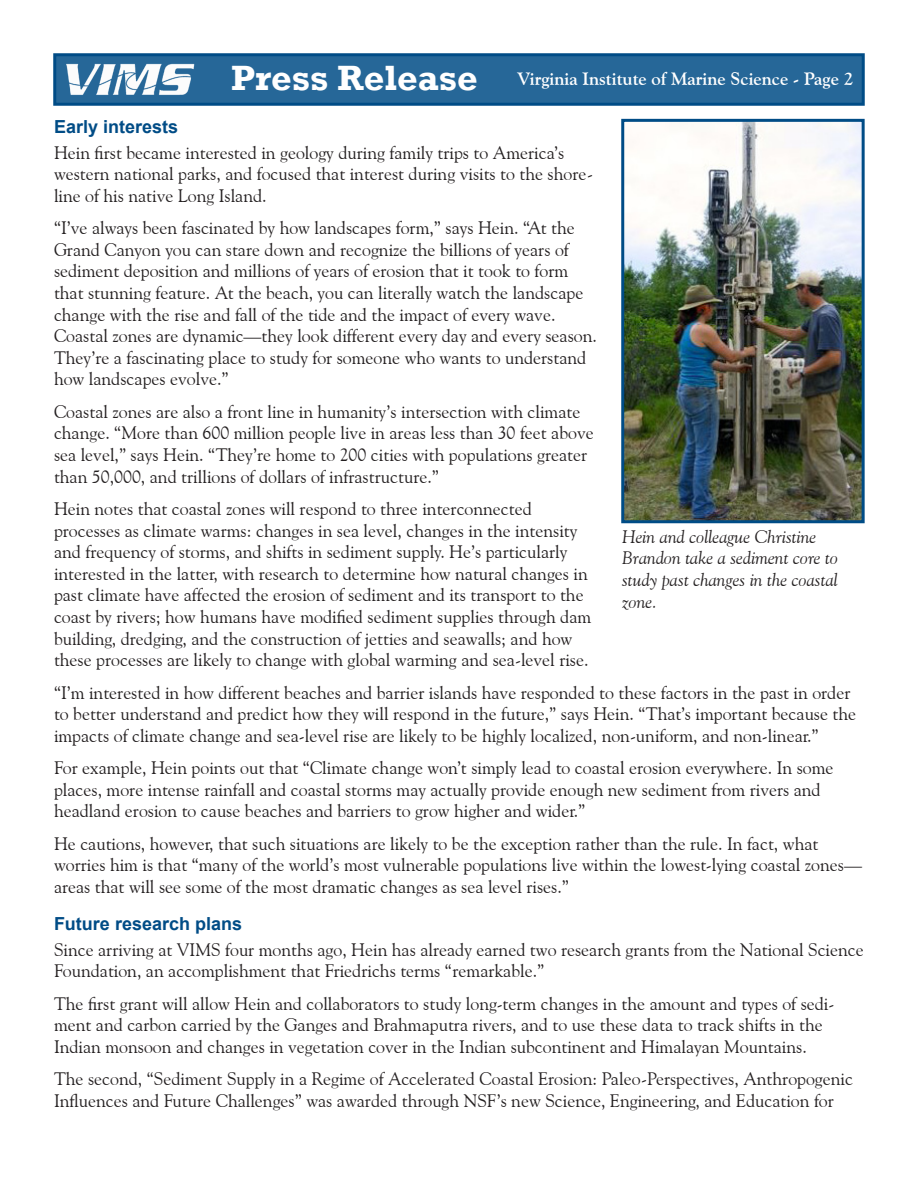
<style>
.page{position:relative;width:918px;height:1188px;background:#fff}
.page>*{position:absolute;margin:0;border:0;box-sizing:border-box;transform-origin:0 0}
.Press_Release_Headin{font:700 36px "Rockwell";color:#fff}
.Body_Text{font:18px/21.6px "Goudy Old Style BT";color:#231f20}
.Cutline{font:italic 18px/21.6px "Goudy Old Style BT";color:#231f20}
.Running_Head_-_pg{font:700 18px "Goudy Old Style BT";color:#fff}
.Subheading{font:700 18px "Arial";color:#004c86}
</style>
<div class="page">
<div style="left:53px;top:53px;width:812px;height:53px;background:#266798;border:3px solid #004c86"></div>
<img style="left:66px;top:64px;width:128px;height:31px">
<img style="left:625px;top:123px;width:236px;height:396px">
<div style="left:621px;top:119px;width:244px;height:404px;border:3px solid #004c86"></div>
<p class="Press_Release_Headin" style="left:231px;top:56px;width:248px">Press Release</p>
<p class="Running_Head_-_pg" style="left:517px;top:68px;width:338px">Virginia Institute of Marine Science - Page 2</p>
<p class="Subheading" style="left:54px;top:114px;width:126px">Early interests</p>
<p class="Body_Text" style="left:54px;top:141px;width:541px">Hein first became interested in geology during family trips to America’s western national parks, and focused that interest during visits to the shore&shy;line of his native Long Island.</p>
<p class="Body_Text" style="left:54px;top:217px;width:544px">“I’ve always been fascinated by how landscapes form,” says Hein. “At the Grand Canyon you can stare down and recognize the billions of years of sediment deposition and millions of years of erosion that it took to form that stunning feature. At the beach, you can literally watch the landscape change with the rise and fall of the tide and the impact of every wave.<br>Coastal zones are dynamic—they look different every day and every season.<br>They’re a fascinating place to study for someone who wants to understand how landscapes evolve.”</p>
<p class="Body_Text" style="left:54px;top:400px;width:541px">Coastal zones are also a front line in humanity’s intersection with climate change. “More than 600 million people live in areas less than 30 feet above sea level,” says Hein. “They’re home to 200 cities with populations greater than 50,000, and trillions of dollars of infrastructure.”</p>
<p class="Body_Text" style="left:54px;top:498px;width:539px">Hein notes that coastal zones will respond to three interconnected processes as climate warms: changes in sea level, changes in the intensity and frequency of storms, and shifts in sediment supply. He’s particularly interested in the latter, with research to determine how natural changes in past climate have affected the erosion of sediment and its transport to the coast by rivers; how humans have modified sediment supplies through dam building, dredging, and the construction of jetties and seawalls; and how these processes are likely to change with global warming and sea-level rise.</p>
<p class="Body_Text" style="left:54px;top:681px;width:804px">“I’m interested in how different beaches and barrier islands have responded to these factors in the past in order to better understand and predict how they will respond in the future,” says Hein. “That’s important because the impacts of climate change and sea-level rise are likely to be highly localized, non-uniform, and non-linear.”</p>
<p class="Body_Text" style="left:54px;top:757px;width:781px">For example, Hein points out that “Climate change won’t simply lead to coastal erosion everywhere. In some places, more intense rainfall and coastal storms may actually provide enough new sediment from rivers and headland erosion to cause beaches and barriers to grow higher and wider.”</p>
<p class="Body_Text" style="left:54px;top:832px;width:810px">He cautions, however, that such situations are likely to be the exception rather than the rule. In fact, what worries him is that “many of the world’s most vulnerable populations live within the lowest-lying coastal zones— areas that will see some of the most dramatic changes as sea level rises.”</p>
<p class="Subheading" style="left:54px;top:912px;width:190px">Future research plans</p>
<p class="Body_Text" style="left:54px;top:938px;width:811px">Since arriving at VIMS four months ago, Hein has already earned two research grants from the National Science<br>Foundation, an accomplishment that Friedrichs terms “remarkable.”</p>
<p class="Body_Text" style="left:54px;top:992px;width:782px">The first grant will allow Hein and collaborators to study long-term changes in the amount and types of sedi&shy;ment and carbon carried by the Ganges and Brahmaputra rivers, and to use these data to track shifts in the<br>Indian monsoon and changes in vegetation cover in the Indian subcontinent and Himalayan Mountains.</p>
<p class="Body_Text" style="left:54px;top:1068px;width:801px">The second, “Sediment Supply in a Regime of Accelerated Coastal Erosion: Paleo-Perspectives, Anthropogenic<br>Influences and Future Challenges” was awarded through NSF’s new Science, Engineering, and Education for</p>
<p class="Cutline" style="left:622px;top:526px;width:217px">Hein and colleague Christine<br>Brandon take a sediment core to study past changes in the coastal zone.</p>
</div>
